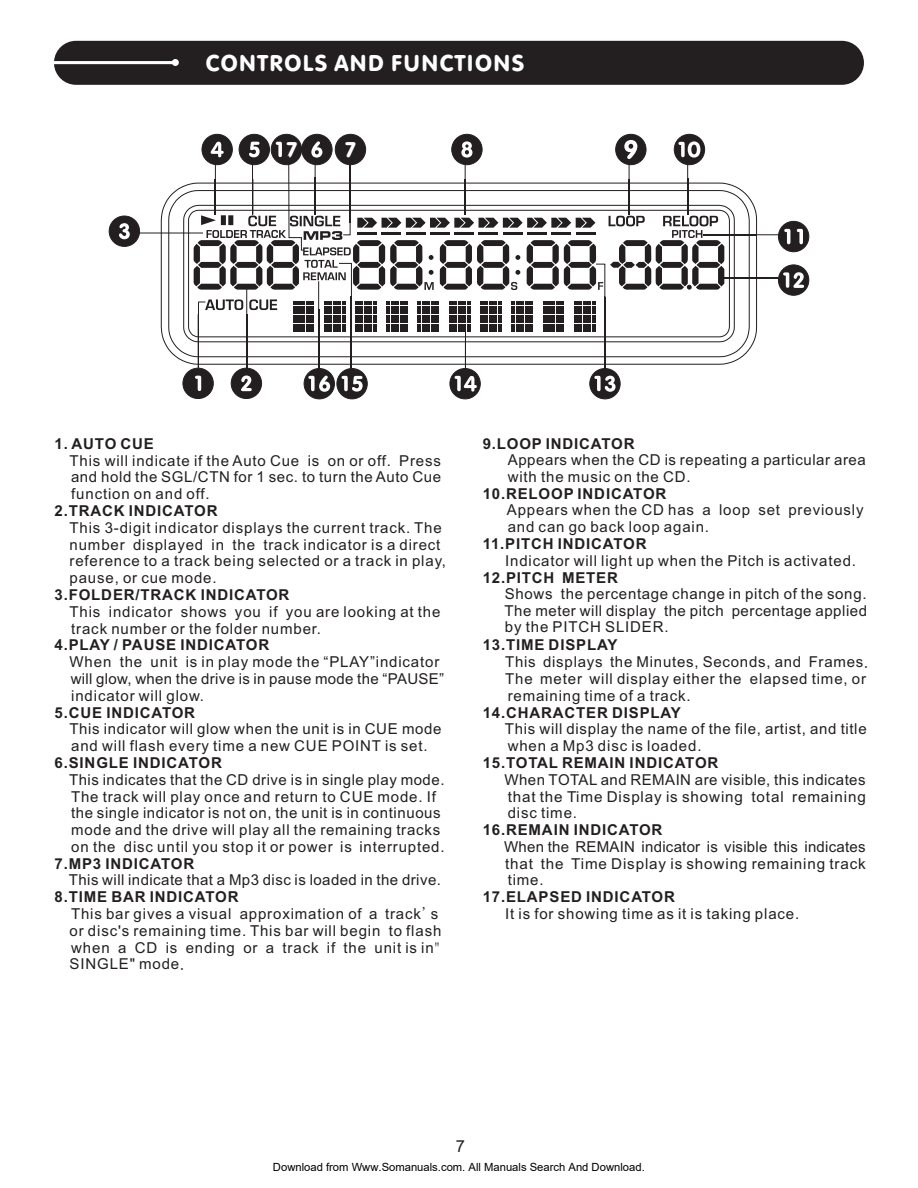
<style>
.page{position:relative;width:918px;height:1188px;background:#fff}
.page>*{position:absolute;margin:0;border:0;box-sizing:border-box;transform-origin:0 0}
.t1{font:22.5px "VAG Rounded BT";letter-spacing:.065em;color:#fff}
.t2{font:21px "VAG Rounded BT";color:#fff}
.t3{font:16.5px "Arial";color:#231f20}
.t4{font:15px/16.8px "Arial";letter-spacing:.055em;color:#231f20}
.t5{font:700 15px "Arial";letter-spacing:.055em;color:#231f20}
.t6{font:15px "Arial";letter-spacing:.03em;color:#231f20}
.t7{font:11.25px "Arial";color:#000}
.s1{font-weight:700}
.s2{font-family:"Sim Sun"}
.s3{font-family:"DF Kai Shu SB Estd BF"}
</style>
<div class="page">
<div style="left:54px;top:41px;width:810px;height:44px;background:#231f20"></div>
<svg style="left:161px;top:182px;width:596px;height:183px"></svg>
<svg style="left:168px;top:190px;width:582px;height:168px"></svg>
<svg style="left:188px;top:210px;width:542px;height:128px"></svg>
<div style="left:231px;top:368px;width:31px;height:31px;background:#231f20;border:1px solid #231f20;border-radius:50%"></div>
<div style="left:183px;top:368px;width:30px;height:31px;background:#231f20;border:1px solid #231f20;border-radius:50%"></div>
<div style="left:674px;top:134px;width:31px;height:31px;background:#231f20;border:1px solid #231f20;border-radius:50%"></div>
<div style="left:335px;top:134px;width:31px;height:31px;background:#231f20;border:1px solid #231f20;border-radius:50%"></div>
<div style="left:302px;top:134px;width:30px;height:31px;background:#231f20;border:1px solid #231f20;border-radius:50%"></div>
<div style="left:202px;top:134px;width:31px;height:31px;background:#231f20;border:1px solid #231f20;border-radius:50%"></div>
<hr style="left:139px;top:233px;width:64px;height:1px;background:#231f20">
<div style="left:109px;top:216px;width:31px;height:31px;background:#231f20;border:1px solid #231f20;border-radius:50%"></div>
<div style="left:337px;top:368px;width:30px;height:31px;background:#231f20;border:1px solid #231f20;border-radius:50%"></div>
<div style="left:450px;top:368px;width:30px;height:31px;background:#231f20;border:1px solid #231f20;border-radius:50%"></div>
<div style="left:452px;top:134px;width:30px;height:31px;background:#231f20;border:1px solid #231f20;border-radius:50%"></div>
<hr style="left:704px;top:234px;width:53px;height:1px;background:#231f20">
<div style="left:778px;top:221px;width:31px;height:31px;background:#231f20;border:1px solid #231f20;border-radius:50%"></div>
<svg style="left:757px;top:229px;width:33px;height:15px"></svg>
<svg style="left:797px;top:229px;width:6px;height:15px"></svg>
<hr style="left:724px;top:278px;width:53px;height:1px;background:#231f20">
<div style="left:778px;top:265px;width:31px;height:30px;background:#231f20;border:1px solid #231f20;border-radius:50%"></div>
<svg style="left:777px;top:272px;width:27px;height:16px"></svg>
<div style="left:590px;top:368px;width:30px;height:31px;background:#231f20;border:1px solid #231f20;border-radius:50%"></div>
<svg style="left:119px;top:223px;width:11px;height:16px"></svg>
<div style="left:239px;top:134px;width:31px;height:31px;background:#231f20;border:1px solid #231f20;border-radius:50%"></div>
<div style="left:304px;top:368px;width:31px;height:31px;background:#231f20;border:1px solid #231f20;border-radius:50%"></div>
<div style="left:271px;top:134px;width:31px;height:31px;background:#231f20;border:1px solid #231f20;border-radius:50%"></div>
<div style="left:616px;top:134px;width:30px;height:31px;background:#231f20;border:1px solid #231f20;border-radius:50%"></div>
<svg style="left:194px;top:140px;width:530px;height:252px"></svg>
<h1 class="t1" style="left:206px;top:54px;width:320px">CONTROLS AND FUNCTIONS</h1>
<h2 class="t2" style="left:287px;top:141px;width:11px">7</h2>
<h2 class="t2" style="left:346px;top:141px;width:11px">7</h2>
<p class="t5" style="left:55px;top:438px;width:101px">1. AUTO CUE</p>
<p class="t4" style="left:70px;top:453px;width:373px;text-align:justify">This will indicate if the Auto Cue is on or off. Press and hold the SGL/CTN for 1 sec. to turn the Auto Cue function on and off.</p>
<p class="t5" style="left:55px;top:505px;width:165px">2.TRACK INDICATOR</p>
<p class="t4" style="left:70px;top:521px;width:378px">This 3-digit indicator displays the current track. The number displayed in the track indicator is a direct reference to a track being selected or a track in play, pause, or cue mode.</p>
<p class="t5" style="left:55px;top:589px;width:236px">3.FOLDER/TRACK INDICATOR</p>
<p class="t4" style="left:70px;top:605px;width:372px">This indicator shows you if you are looking at the track number or the folder number.</p>
<p class="t5" style="left:55px;top:639px;width:216px">4.PLAY / PAUSE INDICATOR</p>
<p class="t4" style="left:70px;top:655px;width:376px">When the unit is in play mode the “PLAY”indicator will glow, when the drive is in pause mode the “PAUSE” indicator will glow.</p>
<p class="t5" style="left:55px;top:707px;width:142px">5.CUE INDICATOR</p>
<p class="t4" style="left:69px;top:722px;width:374px">This indicator will glow when the unit is in CUE mode and will flash every time a new CUE POINT is set.</p>
<p class="t5" style="left:55px;top:757px;width:169px">6.SINGLE INDICATOR</p>
<p class="t4" style="left:69px;top:772px;width:377px">This indicates that the CD drive is in single play mode.<br>The track will play once and return to CUE mode. If the single indicator is not on, the unit is in continuous mode and the drive will play all the remaining tracks on the disc until you stop it or power is interrupted.</p>
<p class="t5" style="left:55px;top:858px;width:141px">7.MP3 INDICATOR</p>
<p class="t6" style="left:69px;top:875px;width:374px">This will indicate that a Mp3 disc is loaded in the drive.</p>
<p class="t4" style="left:70px;top:890px;width:374px;text-indent:-15px"><span class="s1">8.TIME BAR INDICATOR<br></span>This bar gives a visual approximation of a track<span class="s2">'</span>s or disc's remaining time. This bar will begin to flash when a CD is ending or a track if the unit is in<span class="s3">" </span>SINGLE" mode<span class="s3">.</span></p>
<p class="t5" style="left:483px;top:438px;width:153px">9.LOOP INDICATOR</p>
<p class="t4" style="left:508px;top:453px;width:360px">Appears when the CD is repeating a particular area with the music on the CD.</p>
<p class="t5" style="left:483px;top:488px;width:185px">10.RELOOP INDICATOR</p>
<p class="t4" style="left:507px;top:503px;width:358px">Appears when the CD has a loop set previously and can go back loop again.</p>
<p class="t5" style="left:483px;top:538px;width:165px">11.PITCH INDICATOR</p>
<p class="t4" style="left:505px;top:553px;width:352px">Indicator will light up when the Pitch is activated.</p>
<p class="t5" style="left:483px;top:572px;width:137px">12.PITCH METER</p>
<p class="t4" style="left:505px;top:587px;width:364px;line-height:16.4px;text-align:justify">Shows the percentage change in pitch of the song.<br>The meter will display the pitch percentage applied by the PITCH SLIDER.</p>
<p class="t4" style="left:505px;top:638px;width:368px;text-indent:-22px"><span class="s1">13.TIME DISPLAY<br></span>This displays the Minutes, Seconds, and Frames<span class="s3">.<br></span>The meter will display either the elapsed time, or remaining time of a track.</p>
<p class="t5" style="left:483px;top:707px;width:200px">14.CHARACTER DISPLAY</p>
<p class="t4" style="left:505px;top:722px;width:363px">This will display the name of the file, artist, and title when a Mp3 disc is loaded.</p>
<p class="t5" style="left:483px;top:757px;width:237px">15.TOTAL REMAIN INDICATOR</p>
<p class="t4" style="left:505px;top:772px;width:363px;text-align:justify">When TOTAL and REMAIN are visible, this indicates that the Time Display is showing total remaining disc time.</p>
<p class="t5" style="left:483px;top:824px;width:181px">16.REMAIN INDICATOR</p>
<p class="t4" style="left:504px;top:840px;width:363px;text-align:justify">When the REMAIN indicator is visible this indicates that the Time Display is showing remaining track time.</p>
<p class="t5" style="left:483px;top:891px;width:194px">17.ELAPSED INDICATOR</p>
<p class="t4" style="left:505px;top:907px;width:296px">It is for showing time as it is taking place.</p>
<p class="t3" style="left:456px;top:1140px;width:11px">7</p>
<p class="t7" style="left:273px;top:1160px;width:373px">Download from Www.Somanuals.com. All Manuals Search And Download.</p>
</div>
